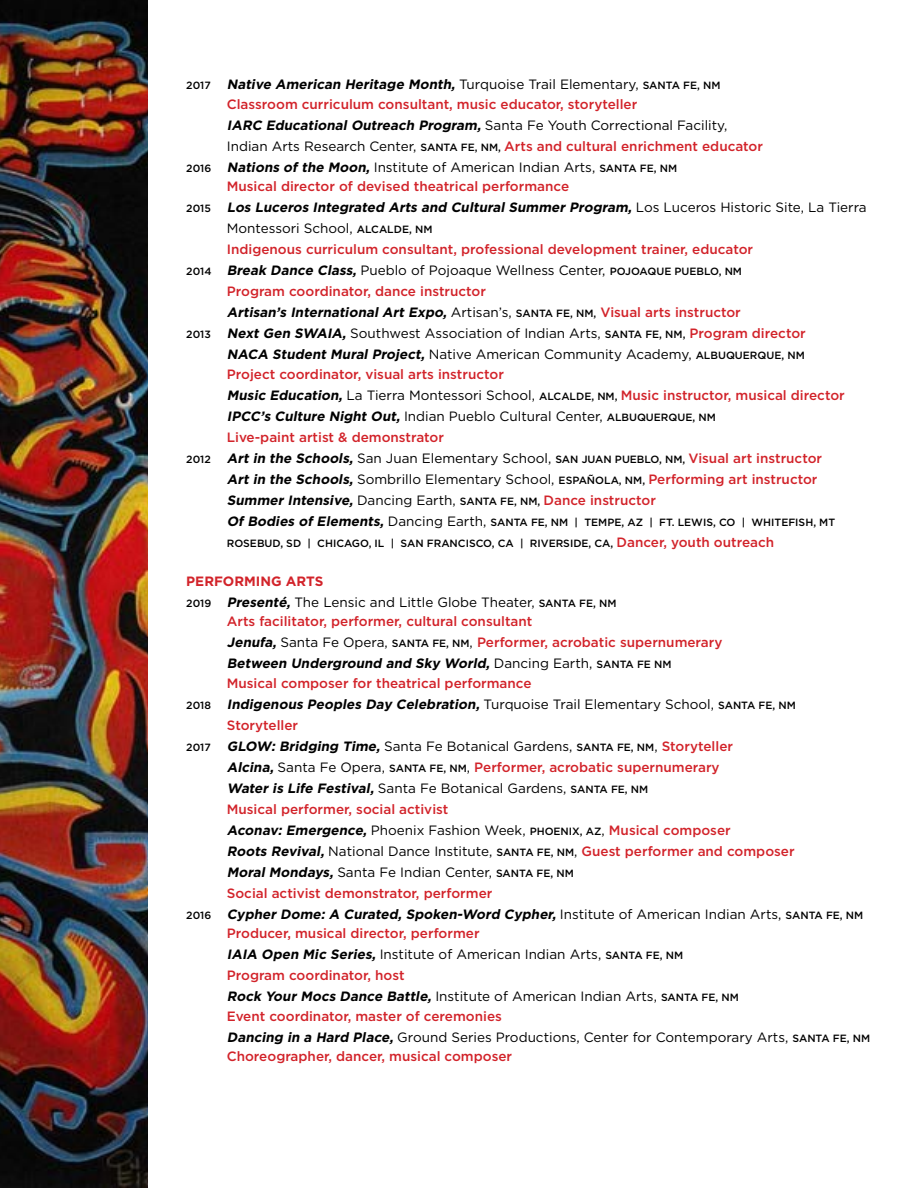
<style>
.page{position:relative;width:918px;height:1188px;background:#fff}
.page>*{position:absolute;margin:0;border:0;box-sizing:border-box;transform-origin:0 0}
.t1{font:13.5px/21px "Gotham";color:#000}
.t2{font:500 13.5px/21px "Gotham";color:#d2232a}
.t3{font:italic 700 13.5px "Gotham";color:#000}
.t4{font:500 10.5px/21px "Gotham";color:#000}
.s1{font-size:10.5px;color:#000}
.s2{font-weight:700;font-style:italic;color:#000}
.s3{font-weight:400;color:#000}
.s4{font-weight:700;font-style:italic}
.s5{font-weight:500;font-size:10.5px}
.s6{font-weight:500;font-style:normal;font-size:10.5px}
.s7{font-weight:400;font-style:normal}
.s8{font-weight:500;font-style:normal;color:#d2232a}
.s9{font-weight:500;color:#d2232a}
.s10{font-weight:700;font-style:italic;font-size:13.5px}
.s11{font-weight:400;font-size:13.5px}
.s12{font-size:13.5px;color:#d2232a}
.s13{font-weight:700;color:#d2232a}
</style>
<div class="page">
<img style="left:0;top:0;width:148px;height:1188px">
<p class="t2" style="left:227px;top:75px;width:495px;line-height:19.5px;text-indent:-40px"><span class="s1">2017</span> <span class="s2">Native American Heritage Month,</span> <span class="s3">Turquoise Trail Elementary,</span> <span class="s1">SANTA FE, NM<br></span>Classroom curriculum consultant, music educator, storyteller</p>
<p class="t1" style="left:227px;top:114px;width:502px"><span class="s4">IARC Educational Outreach Program,</span> Santa Fe Youth Correctional Facility,</p>
<p class="t2" style="left:227px;top:135px;width:538px"><span class="s3">Indian Arts Research Center,</span> <span class="s1">SANTA FE, NM,</span> Arts and cultural enrichment educator</p>
<p class="t1" style="left:186px;top:156px;width:492px"><span class="s5">2016</span> <span class="s4">Nations of the Moon,</span> Institute of American Indian Arts, <span class="s5">SANTA FE, NM</span></p>
<p class="t2" style="left:227px;top:176px;width:344px">Musical director of devised theatrical performance</p>
<p class="t3" style="left:186px;top:199px;width:682px"><span class="s6">2 0 1 5</span> Los Luceros Integrated Arts and Cultural Summer Program, <span class="s7">L o s L u c e ro s H i s t o r i c S i t e , L a T i e r ra</span></p>
<p class="t1" style="left:227px;top:218px;width:207px">Montessori School, <span class="s5">ALCALDE, NM</span></p>
<p class="t2" style="left:227px;top:239px;width:528px">Indigenous curriculum consultant, professional development trainer, educator</p>
<p class="t1" style="left:186px;top:260px;width:557px"><span class="s5">2014</span> <span class="s4">Break Dance Class,</span> Pueblo of Pojoaque Wellness Center, <span class="s5">POJOAQUE PUEBLO, NM</span></p>
<p class="t2" style="left:227px;top:281px;width:261px">Program coordinator, dance instructor</p>
<p class="t3" style="left:227px;top:304px;width:516px">Artisan’s International Art Expo, <span class="s7">Artisan’s,</span> <span class="s6">SANTA FE, NM,</span> <span class="s8">Visual arts instructor</span></p>
<p class="t1" style="left:186px;top:323px;width:621px"><span class="s5">2013</span> <span class="s4">Next Gen SWAIA,</span> Southwest Association of Indian Arts, <span class="s5">SANTA FE, NM,</span> <span class="s9">Program director</span></p>
<p class="t1" style="left:227px;top:344px;width:580px"><span class="s4">NACA Student Mural Project,</span> Native American Community Academy, <span class="s5">ALBUQUERQUE, NM</span></p>
<p class="t2" style="left:227px;top:363px;width:279px">Project coordinator, visual arts instructor</p>
<p class="t2" style="left:227px;top:384px;width:620px"><span class="s2">Music Education,</span> <span class="s3">La Tierra Montessori School,</span> <span class="s1">ALCALDE, NM,</span> Music instructor, musical director</p>
<p class="t1" style="left:227px;top:405px;width:491px"><span class="s4">IPCC’s Culture Night Out,</span> Indian Pueblo Cultural Center, <span class="s5">ALBUQUERQUE, NM</span></p>
<p class="t2" style="left:227px;top:426px;width:219px">Live-paint artist &amp; demonstrator</p>
<p class="t1" style="left:186px;top:447px;width:637px"><span class="s5">2012</span> <span class="s4">Art in the Schools,</span> San Juan Elementary School, <span class="s5">SAN JUAN PUEBLO, NM,</span> <span class="s9">Visual art instructor</span></p>
<p class="t1" style="left:227px;top:468px;width:592px"><span class="s4">Art in the Schools,</span> Sombrillo Elementary School, <span class="s5">ESPAÑOLA, NM,</span> <span class="s9">Performing art instructor</span></p>
<p class="t3" style="left:227px;top:491px;width:431px">Summer Intensive, <span class="s7">Dancing Earth,</span> <span class="s6">SANTA FE, NM,</span> <span class="s8">Dance instructor</span></p>
<p class="t4" style="left:227px;top:512px;width:610px"><span class="s10">Of Bodies of Elements,</span> <span class="s11">Dancing Earth,</span> SANTA FE, NM | TEMPE, AZ | FT. LEWIS, CO | WHITEFISH, MT<br>ROSEBUD, SD | CHICAGO, IL | SAN FRANCISCO, CA | RIVERSIDE, CA, <span class="s12">Dancer, youth outreach</span></p>
<p class="t1" style="left:186px;top:570px;width:432px"><span class="s13">PERFORMING ARTS<br></span><span class="s5">2019</span> <span class="s4">Presenté,</span> The Lensic and Little Globe Theater, <span class="s5">SANTA FE, NM</span></p>
<p class="t2" style="left:227px;top:611px;width:497px">Arts facilitator, performer, cultural consultant<br><span class="s2">Jenufa,</span> <span class="s3">Santa Fe Opera,</span> <span class="s1">SANTA FE, NM</span><span class="s3">,</span> Performer, acrobatic supernumerary<br><span class="s2">Between Underground and Sky World,</span> <span class="s3">D a n c i n g E a r t h ,</span> <span class="s1">S A N TA F E N M</span></p>
<p class="t2" style="left:227px;top:672px;width:306px">Musical composer for theatrical performance</p>
<p class="t3" style="left:186px;top:695px;width:611px"><span class="s6">2018</span> Indigenous Peoples Day Celebration, <span class="s7">Turquoise Trail Elementary School,</span> <span class="s6">SANTA FE, NM</span></p>
<p class="t2" style="left:227px;top:714px;width:73px">Storyteller</p>
<p class="t1" style="left:186px;top:735px;width:548px"><span class="s5">2017</span> <span class="s4">GLOW: Bridging Time,</span> Santa Fe Botanical Gardens, <span class="s5">SANTA FE, NM</span>, <span class="s9">Storyteller</span></p>
<p class="t2" style="left:227px;top:756px;width:494px"><span class="s2">Alcina,</span> <span class="s3">Santa Fe Opera,</span> <span class="s1">SANTA FE, NM</span><span class="s3">,</span> Performer, acrobatic supernumerary</p>
<p class="t1" style="left:227px;top:777px;width:423px"><span class="s4">Water is Life Festival,</span> Santa Fe Botanical Gardens, <span class="s5">SANTA FE, NM</span></p>
<p class="t2" style="left:227px;top:798px;width:223px">Musical performer, social activist</p>
<p class="t1" style="left:227px;top:819px;width:506px"><span class="s4">Aconav: Emergence,</span> Phoenix Fashion Week, <span class="s5">PHOENIX, AZ</span>, <span class="s9">Musical composer</span></p>
<p class="t2" style="left:227px;top:840px;width:569px"><span class="s2">Roots Revival,</span> <span class="s3">National Dance Institute,</span> <span class="s1">SANTA FE, NM</span><span class="s3">,</span> Guest performer and composer</p>
<p class="t1" style="left:227px;top:861px;width:349px"><span class="s4">Moral Mondays,</span> Santa Fe Indian Center, <span class="s5">SANTA FE, NM</span></p>
<p class="t2" style="left:227px;top:882px;width:267px">Social activist demonstrator, performer</p>
<p class="t3" style="left:186px;top:905px;width:679px"><span class="s6">2016</span> Cypher Dome: A Curated, Spoken-Word Cypher, <span class="s7">Institute of American Indian Arts,</span> <span class="s6">SANTA FE, NM</span></p>
<p class="t1" style="left:227px;top:923px;width:514px"><span class="s9">Producer, musical director, performer<br></span><span class="s4">IAIA Open Mic Series,</span> Institute of American Indian Arts, <span class="s5">SANTA FE, NM </span><span class="s9">Program coordinator, host<br></span><span class="s4">Rock Your Mocs Dance Battle,</span> Institute of American Indian Arts, <span class="s5">SANTA FE, NM</span></p>
<p class="t1" style="left:227px;top:1005px;width:645px"><span class="s9">Event coordinator, master of ceremonies<br></span><span class="s4">Dancing in a Hard Place,</span> Ground Series Productions, Center for Contemporary Arts, <span class="s5">SANTA FE, NM</span></p>
<p class="t2" style="left:227px;top:1046px;width:287px">Choreographer, dancer, musical composer</p>
</div>
